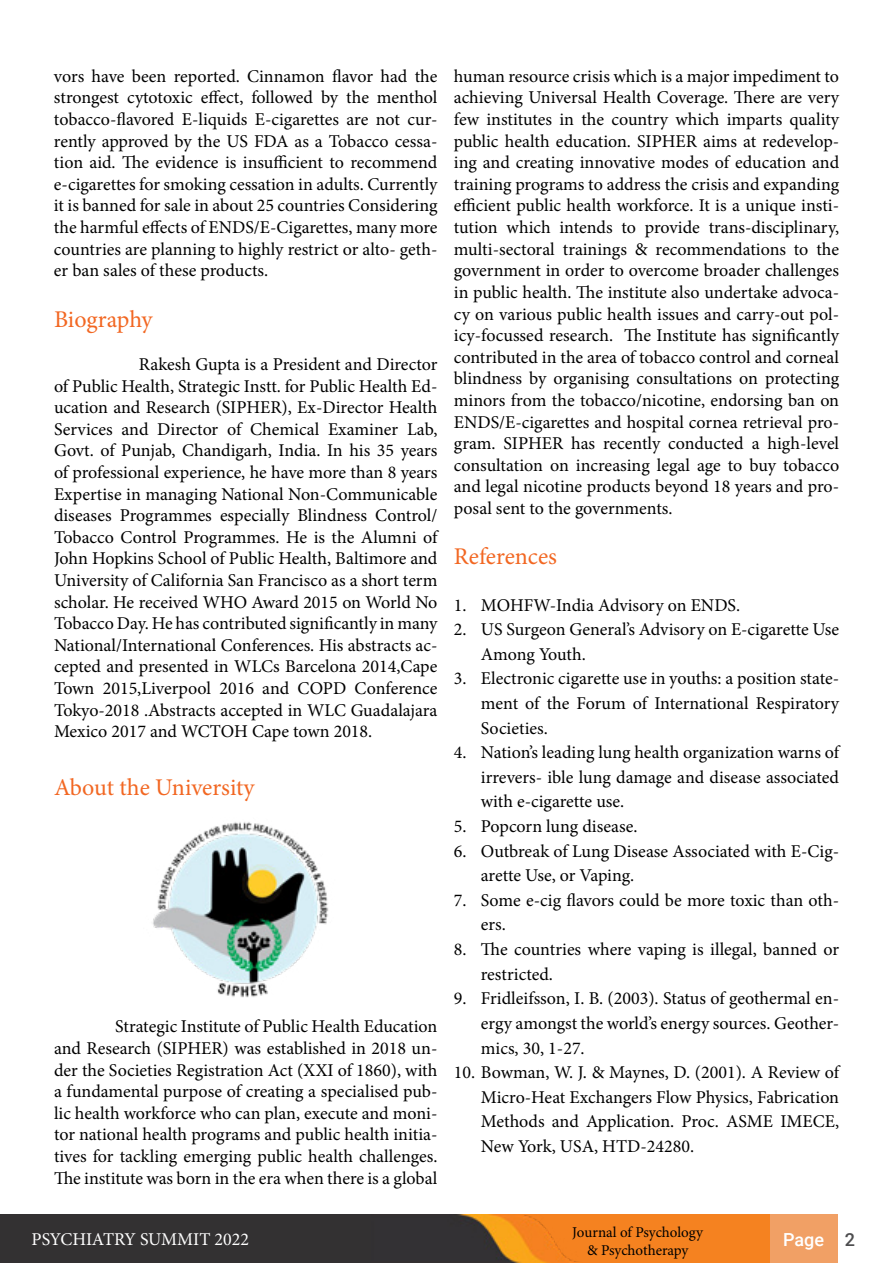
<style>
.page{position:relative;width:893px;height:1263px;background:#fff}
.page>*{position:absolute;margin:0;border:0;box-sizing:border-box;transform-origin:0 0}
.t1{font:24px "Minion Pro";color:#f26722}
.t2{font:18px/21.6px "Minion Pro";color:#000;text-align:justify}
.t3{font:18px "Minion Pro";color:#fff}
.t4{font:500 18px "Roboto";color:#fff}
.t5{font:15px/18px "Minion Pro";letter-spacing:-.005em;color:#000;text-align:center}
.s1{color:#4d4d4f}
</style>
<div class="page">
<img style="left:371px;top:1215px;width:467px;height:48px">
<div style="left:0;top:1215px;width:371px;height:48px;background:#333132"></div>
<img style="left:153px;top:822px;width:176px;height:176px">
<p class="t2" style="left:54px;top:65px;width:385px">vors have been reported. Cinnamon flavor had the strongest cytotoxic effect, followed by the menthol tobacco-flavored E-liquids E-cigarettes are not cur&shy;rently approved by the US FDA as a Tobacco cessa&shy;tion aid. The evidence is insufficient to recommend e-cigarettes for smoking cessation in adults. Currently it is banned for sale in about 25 countries Considering the harmful effects of ENDS/E-Cigarettes, many more countries are planning to highly restrict or alto- geth&shy;er ban sales of these products.</p>
<h1 class="t1" style="left:54px;top:303px;width:100px">Biography</h1>
<p class="t2" style="left:54px;top:353px;width:385px;text-indent:85px">Rakesh Gupta is a President and Director of Public Health, Strategic Instt. for Public Health Ed&shy;ucation and Research (SIPHER), Ex-Director Health Services and Director of Chemical Examiner Lab, Govt. of Punjab, Chandigarh, India. In his 35 years of professional experience, he have more than 8 years Expertise in managing National Non-Communicable diseases Programmes especially Blindness Control/ Tobacco Control Programmes. He is the Alumni of John Hopkins School of Public Health, Baltimore and University of California San Francisco as a short term scholar. He received WHO Award 2015 on World No Tobacco Day. He has contributed significantly in many National/International Conferences. His abstracts ac&shy;cepted and presented in WLCs Barcelona 2014,Cape Town 2015,Liverpool 2016 and COPD Conference Tokyo-2018 .Abstracts accepted in WLC Guadalajara Mexico 2017 and WCTOH Cape town 2018.</p>
<h1 class="t1" style="left:54px;top:771px;width:202px">About the University</h1>
<p class="t2" style="left:54px;top:1016px;width:385px;text-indent:61px">Strategic Institute of Public Health Education and Research (SIPHER) was established in 2018 un&shy;der the Societies Registration Act (XXI of 1860), with a fundamental purpose of creating a specialised pub&shy;lic health workforce who can plan, execute and moni&shy;tor national health programs and public health initia&shy;tives for tackling emerging public health challenges.<br>The institute was born in the era when there is a global</p>
<p class="t2" style="left:454px;top:65px;width:387px">human resource crisis which is a major impediment to achieving Universal Health Coverage. There are very few institutes in the country which imparts quality public health education. SIPHER aims at redevelop&shy;ing and creating innovative modes of education and training programs to address the crisis and expanding efficient public health workforce. It is a unique insti&shy;tution which intends to provide trans-disciplinary, multi-sectoral trainings &amp; recommendations to the government in order to overcome broader challenges in public health. The institute also undertake advoca&shy;cy on various public health issues and carry-out pol&shy;icy-focussed research. The Institute has significantly contributed in the area of tobacco control and corneal blindness by organising consultations on protecting minors from the tobacco/nicotine, endorsing ban on ENDS/E-cigarettes and hospital cornea retrieval pro&shy;gram. SIPHER has recently conducted a high-level consultation on increasing legal age to buy tobacco and legal nicotine products beyond 18 years and pro&shy;posal sent to the governments.</p>
<h1 class="t1" style="left:454px;top:541px;width:105px">References</h1>
<p class="t2" style="left:454px;top:594px;width:288px">1. MOHFW-India Advisory on ENDS.</p>
<p class="t2" style="left:481px;top:617px;width:360px;line-height:24.6px;text-indent:-27px">2. US Surgeon General’s Advisory on E-cigarette Use<br>Among Youth.</p>
<p class="t2" style="left:481px;top:666px;width:360px;line-height:24.6px;text-indent:-27px">3. Electronic cigarette use in youths: a position state&shy;ment of the Forum of International Respiratory Societies.</p>
<p class="t2" style="left:481px;top:740px;width:360px;line-height:24.6px;text-indent:-27px">4. Nation’s leading lung health organization warns of irrevers- ible lung damage and disease associated with e-cigarette use.</p>
<p class="t2" style="left:454px;top:815px;width:185px">5. Popcorn lung disease.</p>
<p class="t2" style="left:481px;top:839px;width:360px;line-height:24.6px;text-indent:-27px">6. Outbreak of Lung Disease Associated with E-Cig&shy;arette Use, or Vaping.</p>
<p class="t2" style="left:481px;top:888px;width:360px;line-height:24.6px;text-indent:-27px">7. Some e-cig flavors could be more toxic than oth&shy;ers.</p>
<p class="t2" style="left:481px;top:937px;width:360px;line-height:24.6px;text-indent:-27px">8. The countries where vaping is illegal, banned or restricted.</p>
<p class="t2" style="left:481px;top:986px;width:360px;line-height:24.6px;text-indent:-27px">9. Fridleifsson, I. B. (2003). Status of geothermal en&shy;ergy amongst the world’s energy sources. Geother&shy;mics, 30, 1-27.</p>
<p class="t2" style="left:481px;top:1060px;width:360px;line-height:24.6px;text-indent:-27px">10. Bowman, W. J. &amp; Maynes, D. (2001). A Review of Micro-Heat Exchangers Flow Physics, Fabrication Methods and Application. Proc. ASME IMECE, New York, USA, HTD-24280.</p>
<p class="t3" style="left:32px;top:1227px;width:219px">PSYCHIATRY SUMMIT 2022</p>
<p class="t5" style="left:572px;top:1223px;width:132px">Journal of Psychology &amp; Psychotherapy</p>
<p class="t4" style="left:783px;top:1227px;width:74px">Page <span class="s1">2</span></p>
</div>
